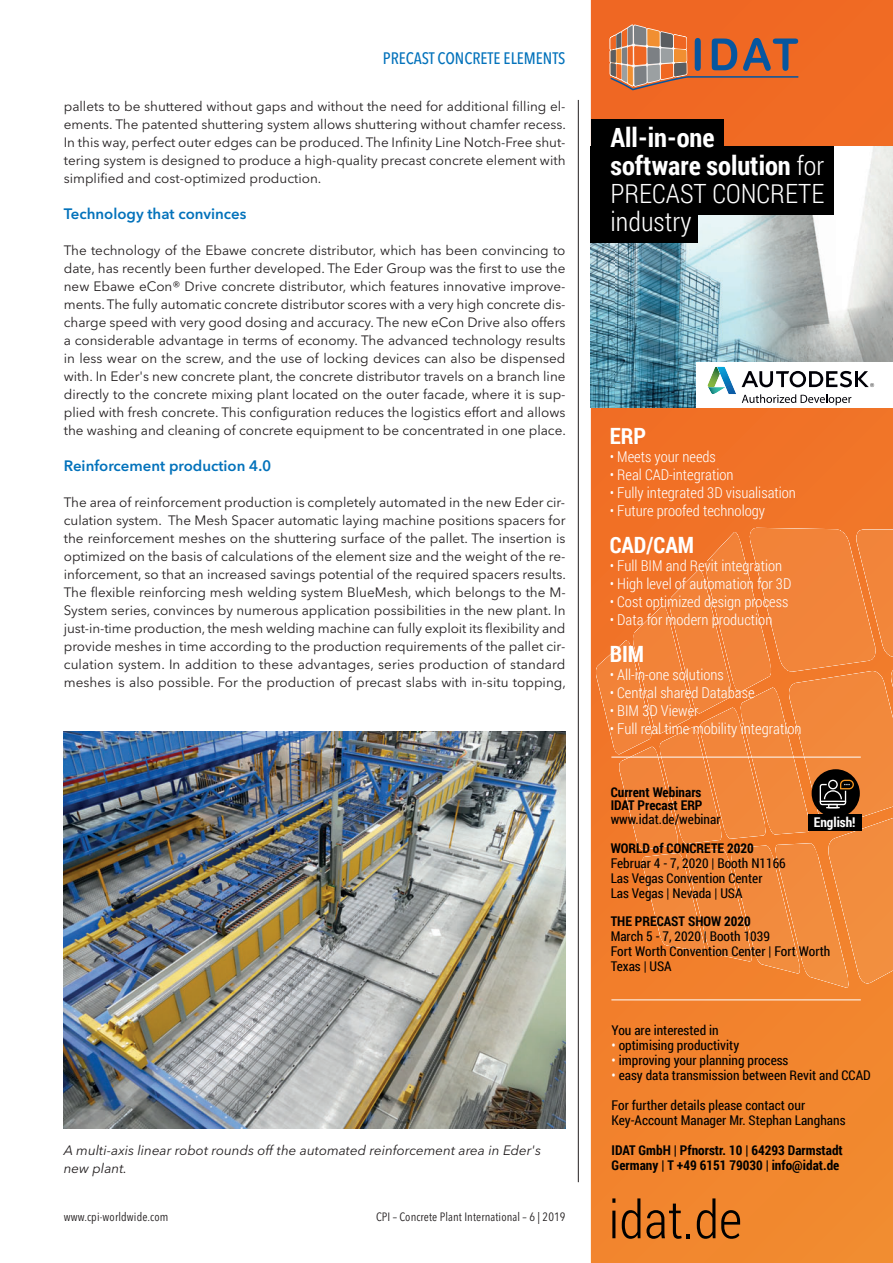
<style>
.page{position:relative;width:893px;height:1263px;background:#fff}
.page>*{position:absolute;margin:0;border:0;box-sizing:border-box;transform-origin:0 0}
.t1{font:300 52.2px "Roboto Condensed";color:#000}
.t2{font:700 26.55px/28.2px "Roboto Condensed";color:#fff}
.t3{font:700 22.35px "Roboto Condensed";color:#fff}
.t4{font:500 16.5px "Avenir Next Condensed";color:#0372bb}
.t5{font:300 15px "Roboto Condensed";color:#fff}
.t6{font:600 15px "Avenir Next";color:#0372bb}
.t7{font:13.5px/18px "Avenir Next";color:#231f20;text-align:justify}
.t8{font:13.5px/15px "Roboto Condensed";color:#000}
.t9{font:700 13.5px/15px "Roboto Condensed";color:#000}
.t10{font:italic 13.5px/18px "Avenir Next";color:#231f20}
.t11{font:700 13.5px "Roboto Condensed";color:#fff}
.t12{font:12px "Avenir Next Condensed";letter-spacing:.01em;color:#231f20}
.s1{font-weight:300}
.s2{color:#fff}
</style>
<div class="page">
<img style="left:64px;top:731px;width:502px;height:398px">
<hr style="left:578px;top:100px;width:1px;height:1082px;background:#231f20">
<div style="left:591px;top:0;width:302px;height:1263px;background:#f2852e"></div>
<div style="left:591px;top:0;width:302px;height:674px;background:#f06f25"></div>
<svg style="left:610px;top:24px;width:189px;height:66px;background:#c0714c"></svg>
<img style="left:615px;top:147px;width:278px;height:261px">
<img style="left:591px;top:243px;width:24px;height:165px">
<div style="left:697px;top:362px;width:196px;height:46px;background:#fff"></div>
<svg style="left:742px;top:394px;width:109px;height:11px"></svg>
<svg style="left:707px;top:367px;width:29px;height:27px"></svg>
<svg style="left:742px;top:371px;width:132px;height:16px"></svg>
<div style="left:591px;top:119px;width:133px;height:40px;background:#000"></div>
<div style="left:591px;top:147px;width:243px;height:40px;background:#000"></div>
<div style="left:591px;top:174px;width:243px;height:41px;background:#000"></div>
<div style="left:591px;top:202px;width:107px;height:41px;background:#000"></div>
<hr style="left:611px;top:1000px;width:250px;height:1px;background:#fff">
<svg style="left:596px;top:528px;width:297px;height:460px"></svg>
<p class="t4" style="left:383px;top:51px;width:184px">PRECAST CONCRETE ELEMENTS</p>
<p class="t7" style="left:64px;top:98px;width:504px">pallets to be shuttered without gaps and without the need for additional filling el&shy;ements. The patented shuttering system allows shuttering without chamfer recess.<br>In this way, perfect outer edges can be produced. The Infinity Line Notch-Free shut&shy;tering system is designed to produce a high-quality precast concrete element with simplified and cost-optimized production.</p>
<p class="t6" style="left:64px;top:207px;width:184px">Technology that convinces</p>
<p class="t7" style="left:64px;top:242px;width:504px">The technology of the Ebawe concrete distributor, which has been convincing to date, has recently been further developed. The Eder Group was the first to use the new Ebawe eCon® Drive concrete distributor, which features innovative improve&shy;ments. The fully automatic concrete distributor scores with a very high concrete dis&shy;charge speed with very good dosing and accuracy. The new eCon Drive also offers a considerable advantage in terms of economy. The advanced technology results in less wear on the screw, and the use of locking devices can also be dispensed with. In Eder's new concrete plant, the concrete distributor travels on a branch line directly to the concrete mixing plant located on the outer facade, where it is sup&shy;plied with fresh concrete. This configuration reduces the logistics effort and allows the washing and cleaning of concrete equipment to be concentrated in one place.</p>
<p class="t6" style="left:64px;top:459px;width:209px">Reinforcement production 4.0</p>
<p class="t7" style="left:64px;top:494px;width:504px">The area of reinforcement production is completely automated in the new Eder cir&shy;culation system. The Mesh Spacer automatic laying machine positions spacers for the reinforcement meshes on the shuttering surface of the pallet. The insertion is optimized on the basis of calculations of the element size and the weight of the re&shy;inforcement, so that an increased savings potential of the required spacers results.<br>The flexible reinforcing mesh welding system BlueMesh, which belongs to the M-System series, convinces by numerous application possibilities in the new plant. In just-in-time production, the mesh welding machine can fully exploit its flexibility and provide meshes in time according to the production requirements of the pallet cir&shy;culation system. In addition to these advantages, series production of standard meshes is also possible. For the production of precast slabs with in-situ topping,</p>
<p class="t10" style="left:64px;top:1142px;width:479px">A multi-axis linear robot rounds off the automated reinforcement area in Eder's new plant.</p>
<p class="t12" style="left:64px;top:1211px;width:106px">www.cpi-worldwide.com</p>
<p class="t12" style="left:376px;top:1211px;width:191px">CPI – Concrete Plant International – 6 | 2019</p>
<h2 class="t2" style="left:611px;top:122px;width:215px">All-in-one<br>software solution <span class="s1">for<br>PRECAST CONCRETE industry</span></h2>
<h3 class="t3" style="left:610px;top:421px;width:38px">ERP</h3>
<p class="t5" style="left:610px;top:446px;width:108px">• Meets your needs</p>
<p class="t5" style="left:610px;top:464px;width:125px">• Real CAD-integration</p>
<p class="t5" style="left:610px;top:482px;width:188px">• Fully integrated 3D visualisation</p>
<p class="t5" style="left:610px;top:500px;width:157px">• Future proofed technology</p>
<h3 class="t3" style="left:610px;top:530px;width:86px">CAD/CAM</h3>
<p class="t5" style="left:610px;top:555px;width:174px">• Full BIM and Revit integration</p>
<p class="t5" style="left:610px;top:573px;width:183px">• High level of automation for 3D</p>
<p class="t5" style="left:610px;top:591px;width:180px">• Cost optimized design process</p>
<p class="t5" style="left:610px;top:609px;width:164px">• Data for modern production</p>
<h3 class="t3" style="left:610px;top:639px;width:36px">BIM</h3>
<p class="t5" style="left:610px;top:664px;width:116px">• All-in-one solutions</p>
<p class="t5" style="left:610px;top:682px;width:146px">• Central shared Database</p>
<p class="t5" style="left:610px;top:700px;width:91px">• BIM 3D Viewer</p>
<p class="t5" style="left:610px;top:718px;width:193px">• Full real time mobility integration</p>
<p class="t9" style="left:611px;top:784px;width:93px;line-height:13.8px">Current Webinars<br>IDAT Precast ERP</p>
<p class="t8" style="left:611px;top:811px;width:111px">www.idat.de/webinar</p>
<p class="t9" style="left:611px;top:840px;width:145px">WORLD of CONCRETE 2020</p>
<p class="t8" style="left:611px;top:855px;width:177px">Februar 4 - 7, 2020 | Booth N1166<br>Las Vegas Convention Center<br>Las Vegas | Nevada | USA</p>
<p class="t9" style="left:611px;top:913px;width:142px">THE PRECAST SHOW 2020</p>
<p class="t8" style="left:611px;top:928px;width:221px">March 5 - 7, 2020 | Booth 1039<br>Fort Worth Convention Center | Fort Worth<br>Texas | USA</p>
<p class="t11" style="left:814px;top:813px;width:43px">English!</p>
<p class="t8" style="left:612px;top:1022px;width:109px">You are interested in</p>
<p class="t8" style="left:612px;top:1037px;width:129px"><span class="s2">•</span> optimising productivity</p>
<p class="t8" style="left:612px;top:1052px;width:178px"><span class="s2">•</span> improving your planning process</p>
<p class="t8" style="left:612px;top:1067px;width:261px"><span class="s2">•</span> easy data transmission between Revit and CCAD</p>
<p class="t8" style="left:612px;top:1097px;width:235px">For further details please contact our<br>Key-Account Manager Mr. Stephan Langhans</p>
<p class="t9" style="left:612px;top:1142px;width:233px">IDAT GmbH | Pfnorstr. 10 | 64293 Darmstadt<br>Germany | T +49 6151 79030 | info@idat.de</p>
<h1 class="t1" style="left:609px;top:1183px;width:135px">idat.de</h1>
</div>
